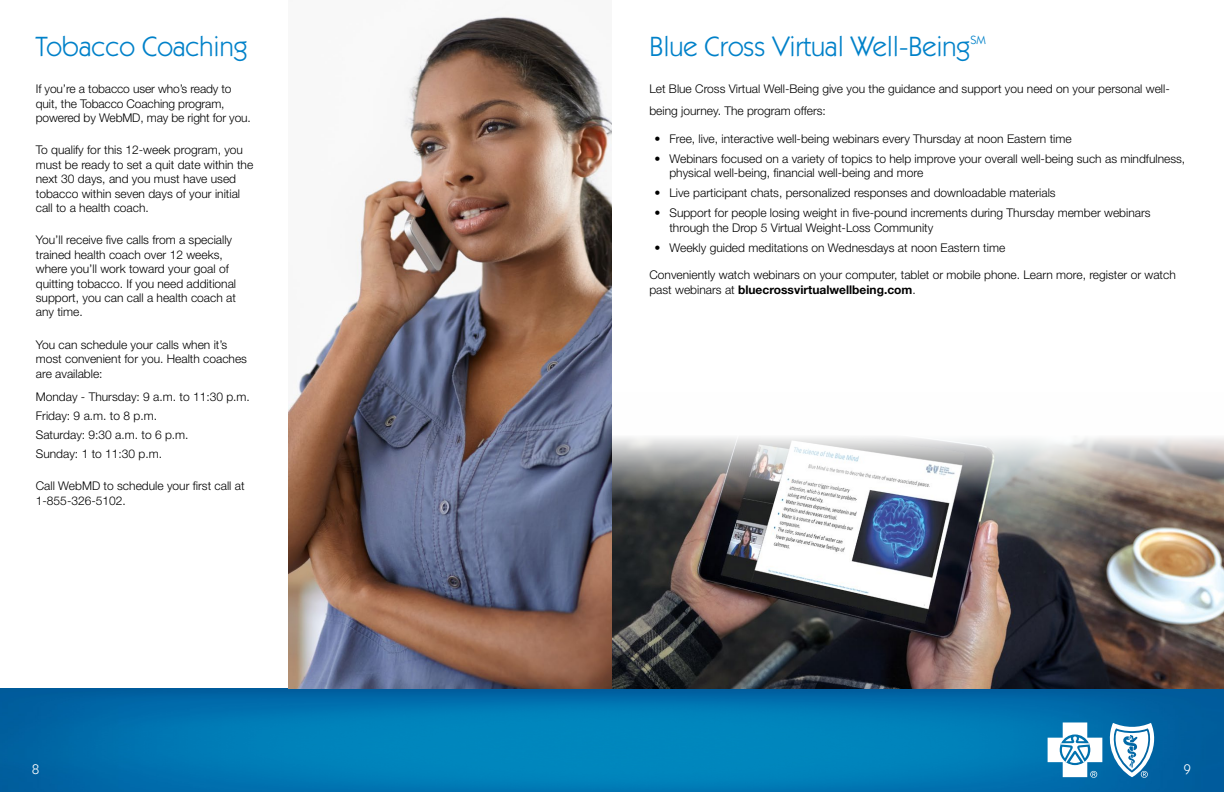
<style>
.page{position:relative;width:1224px;height:792px;background:#fff}
.page>*{position:absolute;margin:0;border:0;box-sizing:border-box;transform-origin:0 0}
.t1{font:28px "ITC Kabel Std";color:#0081c9}
.t2{font:14px "ITC Kabel Std";color:#fff}
.t3{font:300 12px/14.4px "Helvetica Neue LT Std";color:#000}
.t4{font:12px "ITC Kabel Std";color:#0081c9}
.s1{font-weight:700}
</style>
<div class="page">
<img style="left:0;top:688px;width:1224px;height:104px">
<svg style="left:1048px;top:722px;width:112px;height:56px"></svg>
<img style="left:612px;top:437px;width:612px;height:251px">
<img style="left:288px;top:15px;width:324px;height:673px">
<h1 class="t1" style="left:36px;top:30px;width:214px">Tobacco Coaching</h1>
<p class="t3" style="left:36px;top:81px;width:217px">If you’re a tobacco user who’s ready to quit, the Tobacco Coaching program, powered by WebMD, may be right for you.</p>
<p class="t3" style="left:36px;top:143px;width:219px">To qualify for this 12-week program, you must be ready to set a quit date within the next 30 days, and you must have used tobacco within seven days of your initial call to a health coach.</p>
<p class="t3" style="left:36px;top:233px;width:202px">You’ll receive five calls from a specially trained health coach over 12 weeks, where you’ll work toward your goal of quitting tobacco. If you need additional support, you can call a health coach at any time.</p>
<p class="t3" style="left:36px;top:337px;width:213px">You can schedule your calls when it’s most convenient for you. Health coaches are available:</p>
<p class="t3" style="left:36px;top:387px;width:216px;line-height:18.9px">Monday - Thursday: 9 a.m. to 11:30 p.m.<br>Friday: 9 a.m. to 8 p.m.<br>Saturday: 9:30 a.m. to 6 p.m.<br>Sunday: 1 to 11:30 p.m.</p>
<p class="t3" style="left:36px;top:478px;width:210px">Call WebMD to schedule your first call at<br>1-855-326-5102.</p>
<h1 class="t1" style="left:649px;top:30px;width:323px">Blue Cross Virtual Well-Being</h1>
<p class="t4" style="left:971px;top:33px;width:17px">SM</p>
<p class="t3" style="left:649px;top:78px;width:522px;line-height:21.6px">Let Blue Cross Virtual Well-Being give you the guidance and support you need on your personal well&shy;being journey. The program offers:</p>
<p class="t3" style="left:654px;top:131px;width:419px">• Free, live, interactive well-being webinars every Thursday at noon Eastern time</p>
<p class="t3" style="left:669px;top:151px;width:517px;text-indent:-15px">• Webinars focused on a variety of topics to help improve your overall well-being such as mindfulness, physical well-being, financial well-being and more</p>
<p class="t3" style="left:654px;top:185px;width:403px">• Live participant chats, personalized responses and downloadable materials</p>
<p class="t3" style="left:669px;top:205px;width:483px;text-indent:-15px">• Support for people losing weight in five-pound increments during Thursday member webinars through the Drop 5 Virtual Weight-Loss Community</p>
<p class="t3" style="left:654px;top:240px;width:352px">• Weekly guided meditations on Wednesdays at noon Eastern time</p>
<p class="t3" style="left:649px;top:268px;width:528px">Conveniently watch webinars on your computer, tablet or mobile phone. Learn more, register or watch past webinars at <span class="s1">bluecrossvirtualwellbeing.com</span>.</p>
<p class="t2" style="left:32px;top:761px;width:8px">8</p>
<p class="t2" style="left:1184px;top:761px;width:8px">9</p>
</div>
